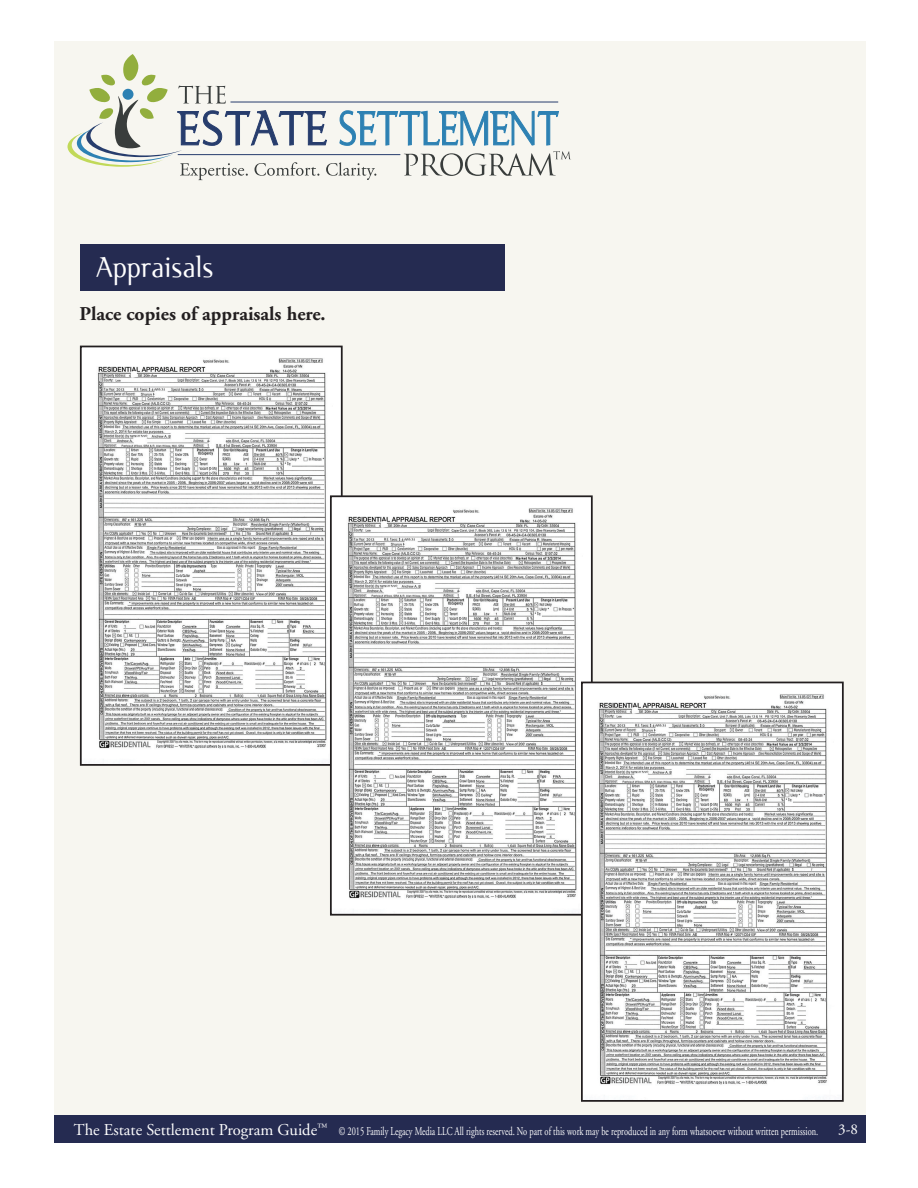
<style>
.page{position:relative;width:918px;height:1188px;background:#fff}
.page>*{position:absolute;margin:0;border:0;box-sizing:border-box;transform-origin:0 0}
.t1{font:33px "Ela Demiserif";color:#fff}
.t2{font:700 19.5px "Adobe Garamond";color:#231f20}
.t3{font:16.5px "Adobe Garamond";color:#fff}
.t4{font:15px "Adobe Garamond";color:#fff}
.t5{font:12px "Adobe Garamond";color:#fff;scale:.7 1}
</style>
<div class="page">
<div style="left:55px;top:41px;width:811px;height:1082px;background:#f7f6f0"></div>
<div style="left:55px;top:1115px;width:811px;height:28px;background:#252b51"></div>
<svg style="left:68px;top:54px;width:503px;height:126px"></svg>
<div style="left:123px;top:89px;width:11px;height:11px;background:#2d81b3;border-radius:50%"></div>
<div style="left:80px;top:244px;width:424px;height:46px;background:#252b51"></div>
<img style="left:83px;top:349px;width:257px;height:414px">
<div style="left:80px;top:346px;width:263px;height:420px;border:2px solid #231f20"></div>
<img style="left:333px;top:498px;width:257px;height:415px">
<div style="left:330px;top:495px;width:263px;height:421px;border:2px solid #231f20"></div>
<img style="left:584px;top:685px;width:257px;height:414px">
<div style="left:581px;top:682px;width:263px;height:420px;border:2px solid #231f20"></div>
<h1 class="t1" style="left:96px;top:250px;width:119px">Appraisals</h1>
<h2 class="t2" style="left:80px;top:303px;width:248px">Place copies of appraisals here.</h2>
<h3 class="t3" style="left:74px;top:1121px;width:255px">The Estate Settlement Program Guide<sup>™</sup></h3>
<p class="t4" style="left:838px;top:1121px;width:21px">3-8</p>
<p class="t5" style="left:339px;top:1125px;width:687px">© 2015 Family Legacy Media LLC All rights reserved. No part of this work may be reproduced in any form whatsoever without written permission.</p>
</div>
